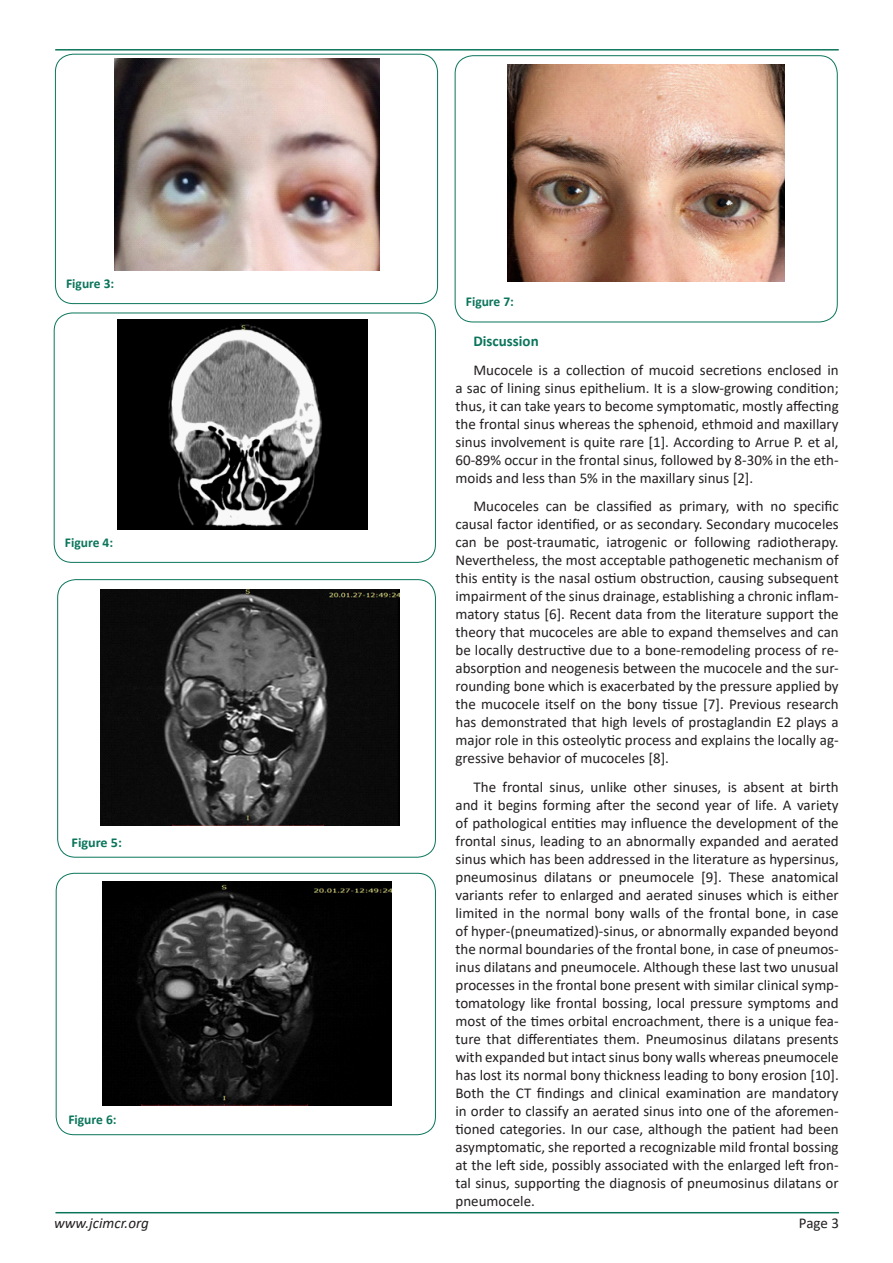
<style>
.page{position:relative;width:893px;height:1263px;background:#fff}
.page>*{position:absolute;margin:0;border:0;box-sizing:border-box;transform-origin:0 0}
.t1{font:15px/18px "Calibri";color:#231f20;text-align:justify}
.t2{font:italic 15px "Calibri";color:#231f20}
.t3{font:700 15px "Calibri";color:#0a755b}
.t4{font:700 13.5px "Calibri";color:#0a755b}
.t5{font:700 13.5px "Calibri";color:#0a755b;scale:1.05 1}
</style>
<div class="page">
<hr style="left:55px;top:1212px;width:784px;height:1px;background:#0a755b">
<hr style="left:55px;top:49px;width:784px;height:2px;background:#0a755b">
<div style="left:54px;top:313px;width:382px;height:250px;border:1px solid #0a755b;border-radius:18px"></div>
<div style="left:57px;top:579px;width:379px;height:278px;border:1px solid #0a755b;border-radius:18px"></div>
<div style="left:56px;top:873px;width:380px;height:262px;border:1px solid #0a755b;border-radius:18px"></div>
<div style="left:55px;top:54px;width:383px;height:250px;border:1px solid #0a755b;border-radius:18px"></div>
<img style="left:114px;top:59px;width:265px;height:211px">
<img style="left:118px;top:320px;width:249px;height:210px">
<img style="left:101px;top:589px;width:299px;height:237px">
<img style="left:103px;top:881px;width:289px;height:224px">
<img style="left:508px;top:65px;width:277px;height:216px">
<div style="left:455px;top:56px;width:382px;height:266px;border:1px solid #0a755b;border-radius:18px"></div>
<p class="t4" style="left:66px;top:274px;width:50px">Figure 3:</p>
<p class="t4" style="left:65px;top:533px;width:50px">Figure 4:</p>
<p class="t5" style="left:72px;top:833px;width:50px">Figure 5:</p>
<p class="t4" style="left:68px;top:1109px;width:50px">Figure 6:</p>
<p class="t4" style="left:466px;top:292px;width:50px">Figure 7:</p>
<p class="t3" style="left:473px;top:330px;width:67px">Discussion</p>
<p class="t1" style="left:455px;top:360px;width:385px;text-indent:18px">Mucocele is a collection of mucoid secretions enclosed in a sac of lining sinus epithelium. It is a slow-growing condition; thus, it can take years to become symptomatic, mostly affecting the frontal sinus whereas the sphenoid, ethmoid and maxillary sinus involvement is quite rare [1]. According to Arrue P. et al, 60-89% occur in the frontal sinus, followed by 8-30% in the eth&shy;moids and less than 5% in the maxillary sinus [2].</p>
<p class="t1" style="left:455px;top:497px;width:385px;text-indent:18px">Mucoceles can be classified as primary, with no specific causal factor identified, or as secondary. Secondary mucoceles can be post-traumatic, iatrogenic or following radiotherapy.<br>Nevertheless, the most acceptable pathogenetic mechanism of this entity is the nasal ostium obstruction, causing subsequent impairment of the sinus drainage, establishing a chronic inflam&shy;matory status [6]. Recent data from the literature support the theory that mucoceles are able to expand themselves and can be locally destructive due to a bone-remodeling process of re&shy;absorption and neogenesis between the mucocele and the sur&shy;rounding bone which is exacerbated by the pressure applied by the mucocele itself on the bony tissue [7]. Previous research has demonstrated that high levels of prostaglandin E2 plays a major role in this osteolytic process and explains the locally ag&shy;gressive behavior of mucoceles [8].</p>
<p class="t1" style="left:455px;top:778px;width:385px;text-indent:18px">The frontal sinus, unlike other sinuses, is absent at birth and it begins forming after the second year of life. A variety of pathological entities may influence the development of the frontal sinus, leading to an abnormally expanded and aerated sinus which has been addressed in the literature as hypersinus, pneumosinus dilatans or pneumocele [9]. These anatomical variants refer to enlarged and aerated sinuses which is either limited in the normal bony walls of the frontal bone, in case of hyper-(pneumatized)-sinus, or abnormally expanded beyond the normal boundaries of the frontal bone, in case of pneumos&shy;inus dilatans and pneumocele. Although these last two unusual processes in the frontal bone present with similar clinical symp&shy;tomatology like frontal bossing, local pressure symptoms and most of the times orbital encroachment, there is a unique fea&shy;ture that differentiates them. Pneumosinus dilatans presents with expanded but intact sinus bony walls whereas pneumocele has lost its normal bony thickness leading to bony erosion [10].<br>Both the CT findings and clinical examination are mandatory in order to classify an aerated sinus into one of the aforemen&shy;tioned categories. In our case, although the patient had been asymptomatic, she reported a recognizable mild frontal bossing at the left side, possibly associated with the enlarged left fron&shy;tal sinus, supporting the diagnosis of pneumosinus dilatans or pneumocele.</p>
<p class="t2" style="left:54px;top:1212px;width:96px">www.jcimcr.org</p>
<p class="t1" style="left:799px;top:1213px;width:42px">Page 3</p>
</div>
